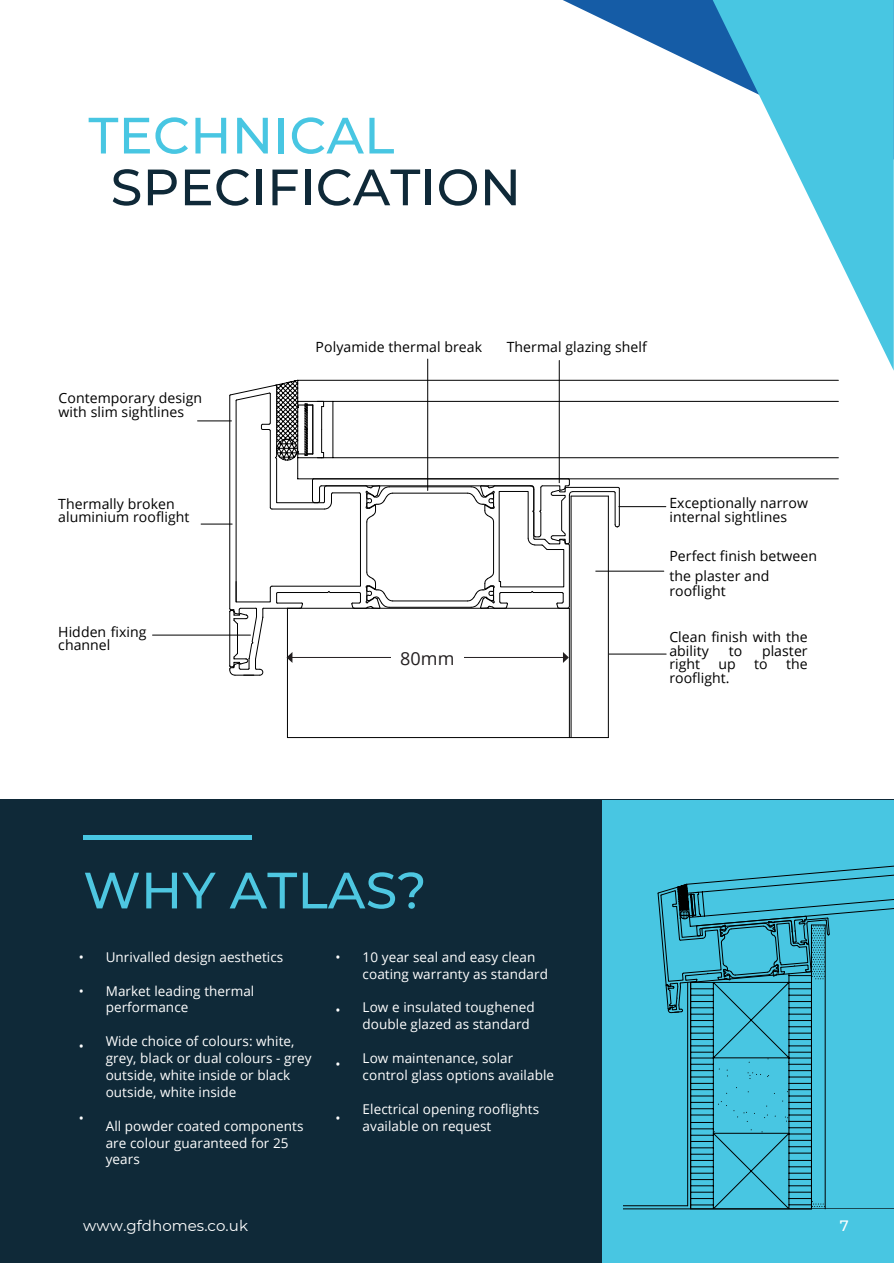
<style>
.page{position:relative;width:894px;height:1264px;background:#fff}
.page>*{position:absolute;margin:0;border:0;box-sizing:border-box;transform-origin:0 0}
.t1{font:500 51px/51.8px "Montserrat";letter-spacing:.005em;color:#0f2938}
.t2{font:500 51px "Montserrat";letter-spacing:.005em;color:#4ec7e1}
.t3{font:18px "Open Sans";color:#231f20}
.t4{font:15px "Montserrat";letter-spacing:.005em;color:#fff}
.t5{font:500 15px "Montserrat";color:#fff}
.t6{font:14.1px/13.5px "Open Sans";letter-spacing:.005em;color:#000}
.t7{font:13.5px/16.8px "Open Sans";letter-spacing:.005em;color:#fff}
.s1{color:#48c6e2}
</style>
<div class="page">
<div style="left:0;top:799px;width:893px;height:463px;background:#0f2938"></div>
<hr style="left:83px;top:835px;width:168px;height:4px;background:#48c6e2">
<svg style="left:563px;top:0;width:149px;height:72px"></svg>
<svg style="left:712px;top:0;width:181px;height:369px;fill:#48c6e2"></svg>
<hr style="left:614px;top:492px;width:1px;height:33px;background:#000">
<svg style="left:614px;top:524px;width:6px;height:4px"></svg>
<hr style="left:618px;top:488px;width:1px;height:37px;background:#000">
<svg style="left:279px;top:379px;width:560px;height:118px"></svg>
<svg style="left:573px;top:403px;width:36px;height:335px"></svg>
<hr style="left:427px;top:359px;width:1px;height:131px;background:#000">
<hr style="left:558px;top:360px;width:1px;height:123px;background:#000">
<hr style="left:618px;top:506px;width:47px;height:1px;background:#000">
<hr style="left:595px;top:570px;width:68px;height:1px;background:#000">
<hr style="left:609px;top:653px;width:57px;height:1px;background:#000">
<hr style="left:201px;top:523px;width:31px;height:1px;background:#000">
<hr style="left:197px;top:420px;width:34px;height:1px;background:#000">
<hr style="left:152px;top:634px;width:98px;height:1px;background:#000">
<svg style="left:228px;top:384px;width:345px;height:354px"></svg>
<div style="left:391px;top:646px;width:73px;height:22px;background:#fff"></div>
<div style="left:602px;top:799px;width:291px;height:464px;background:#48c6e2"></div>
<svg style="left:623px;top:865px;width:270px;height:344px"></svg>
<svg style="left:829px;top:924px;width:64px;height:285px"></svg>
<svg style="left:657px;top:886px;width:172px;height:323px"></svg>
<h3 class="t1" style="left:111px;top:109px;width:412px;text-indent:-22px"><span class="s1">TECHNICAL<br></span>SPECIFICATION</h3>
<p class="t6" style="left:59px;top:391px;width:145px">Contemporary design with slim sightlines</p>
<p class="t6" style="left:58px;top:496px;width:133px">Thermally broken aluminium rooflight</p>
<p class="t6" style="left:58px;top:624px;width:90px">Hidden fixing channel</p>
<p class="t6" style="left:315px;top:339px;width:168px">Polyamide thermal break</p>
<p class="t6" style="left:506px;top:339px;width:142px">Thermal glazing shelf</p>
<p class="t3" style="left:400px;top:646px;width:56px">80mm</p>
<p class="t6" style="left:669px;top:496px;width:140px">Exceptionally narrow internal sightlines</p>
<p class="t6" style="left:669px;top:545px;width:149px;line-height:20.2px">Perfect finish between the plaster and</p>
<p class="t6" style="left:669px;top:584px;width:58px">rooflight</p>
<p class="t6" style="left:669px;top:630px;width:140px">Clean finish with the ability</p>
<p class="t6" style="left:728px;top:643px;width:15px">to</p>
<p class="t6" style="left:761px;top:643px;width:47px">plaster</p>
<p class="t6" style="left:669px;top:657px;width:32px">right</p>
<p class="t6" style="left:718px;top:657px;width:19px">up</p>
<p class="t6" style="left:754px;top:657px;width:15px">to</p>
<p class="t6" style="left:785px;top:657px;width:23px">the</p>
<p class="t6" style="left:669px;top:670px;width:62px">rooflight.</p>
<p class="t2" style="left:83px;top:859px;width:345px">WHY ATLAS?</p>
<h3 class="t7" style="left:79px;top:948px;width:7px">•</h3>
<h3 class="t7" style="left:79px;top:981px;width:7px">•</h3>
<h2 class="t7" style="left:79px;top:1037px;width:7px">•</h2>
<h3 class="t7" style="left:79px;top:1109px;width:7px">•</h3>
<h3 class="t7" style="left:106px;top:948px;width:179px">Unrivalled design aesthetics</h3>
<h3 class="t7" style="left:106px;top:981px;width:150px">Market leading thermal performance</h3>
<h1 class="t7" style="left:106px;top:1032px;width:207px">Wide choice of colours: white, grey, black or dual colours - grey outside, white inside or black outside, white inside</h1>
<h3 class="t7" style="left:106px;top:1116px;width:199px">All powder coated components are colour guaranteed for 25 years</h3>
<p class="t4" style="left:83px;top:1216px;width:166px">www.gfdhomes.co.uk</p>
<p class="t7" style="left:335px;top:948px;width:7px">•</p>
<h3 class="t7" style="left:335px;top:1001px;width:7px">•</h3>
<p class="t7" style="left:335px;top:1055px;width:7px">•</p>
<p class="t7" style="left:335px;top:1109px;width:7px">•</p>
<h1 class="t7" style="left:362px;top:948px;width:187px">10 year seal and easy clean coating warranty as standard</h1>
<p class="t7" style="left:362px;top:998px;width:173px">Low e insulated toughened double glazed as standard</p>
<p class="t7" style="left:362px;top:1049px;width:193px">Low maintenance, solar control glass options available</p>
<p class="t7" style="left:362px;top:1100px;width:178px">Electrical opening rooflights available on request</p>
<p class="t5" style="left:839px;top:1216px;width:10px">7</p>
</div>
